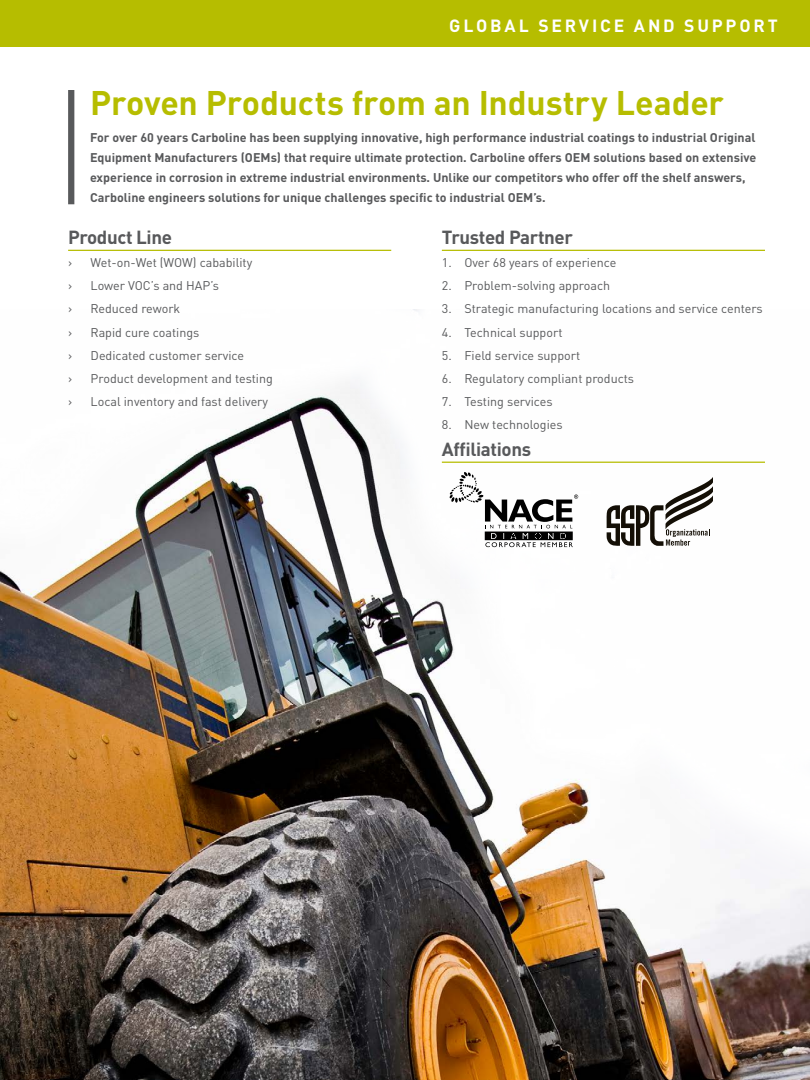
<style>
.page{position:relative;width:810px;height:1080px;background:#fff}
.page>*{position:absolute;margin:0;border:0;box-sizing:border-box;transform-origin:0 0}
.t1{font:700 33.75px "DIN";letter-spacing:-.005em;color:#b6bd00}
.t2{font:700 18.75px "DIN";letter-spacing:-.02em;color:#58595b}
.t3{font:700 17.5px "DIN Pro";letter-spacing:.16em;color:#fff}
.t4{font:700 12.5px/20px "DIN Pro";color:#58595b}
.t5{font:12.5px "DIN Pro";color:#58595b}
</style>
<div class="page">
<img style="left:0;top:309px;width:810px;height:771px">
<hr style="left:68px;top:250px;width:323px;height:1px;background:#b6bd00">
<hr style="left:442px;top:250px;width:323px;height:1px;background:#b6bd00">
<hr style="left:442px;top:462px;width:323px;height:1px;background:#b6bd00">
<div style="left:0;top:0;width:810px;height:47px;background:#b6bd00"></div>
<svg style="left:607px;top:477px;width:105px;height:69px"></svg>
<svg style="left:450px;top:472px;width:128px;height:75px"></svg>
<div style="left:68px;top:90px;width:6px;height:114px;background:#58595b"></div>
<h3 class="t3" style="left:449px;top:11px;width:330px">GLOBAL SERVICE AND SUPPORT</h3>
<h1 class="t1" style="left:90px;top:81px;width:635px">Proven Products from an Industry Leader</h1>
<p class="t4" style="left:90px;top:126px;width:668px">For over 60 years Carboline has been supplying innovative, high performance industrial coatings to industrial Original Equipment Manufacturers (OEMs) that require ultimate protection. Carboline offers OEM solutions based on extensive experience in corrosion in extreme industrial environments. Unlike our competitors who offer off the shelf answers, Carboline engineers solutions for unique challenges specific to industrial OEM’s.</p>
<h2 class="t2" style="left:68px;top:225px;width:105px">Product Line</h2>
<p class="t5" style="left:68px;top:253px;width:6px">›</p>
<p class="t5" style="left:91px;top:253px;width:163px">Wet-on-Wet (WOW) cabability</p>
<p class="t5" style="left:68px;top:276px;width:6px">›</p>
<p class="t5" style="left:91px;top:276px;width:130px">Lower VOC’s and HAP’s</p>
<p class="t5" style="left:68px;top:299px;width:6px">›</p>
<p class="t5" style="left:91px;top:299px;width:91px">Reduced rework</p>
<p class="t5" style="left:68px;top:322px;width:6px">›</p>
<p class="t5" style="left:91px;top:322px;width:110px">Rapid cure coatings</p>
<p class="t5" style="left:68px;top:345px;width:6px">›</p>
<p class="t5" style="left:91px;top:345px;width:155px">Dedicated customer service</p>
<p class="t5" style="left:68px;top:368px;width:6px">›</p>
<p class="t5" style="left:91px;top:368px;width:184px">Product development and testing</p>
<p class="t5" style="left:68px;top:392px;width:6px">›</p>
<p class="t5" style="left:91px;top:392px;width:179px">Local inventory and fast delivery</p>
<h2 class="t2" style="left:442px;top:225px;width:133px">Trusted Partner</h2>
<p class="t5" style="left:442px;top:253px;width:176px">1. Over 68 years of experience</p>
<p class="t5" style="left:442px;top:276px;width:170px">2. Problem-solving approach</p>
<p class="t5" style="left:442px;top:299px;width:322px">3. Strategic manufacturing locations and service centers</p>
<p class="t5" style="left:442px;top:322px;width:122px">4. Technical support</p>
<p class="t5" style="left:442px;top:345px;width:140px">5. Field service support</p>
<p class="t5" style="left:442px;top:368px;width:194px">6. Regulatory compliant products</p>
<p class="t5" style="left:442px;top:392px;width:112px">7. Testing services</p>
<p class="t5" style="left:442px;top:415px;width:122px">8. New technologies</p>
<h2 class="t2" style="left:442px;top:437px;width:91px">Affiliations</h2>
</div>
